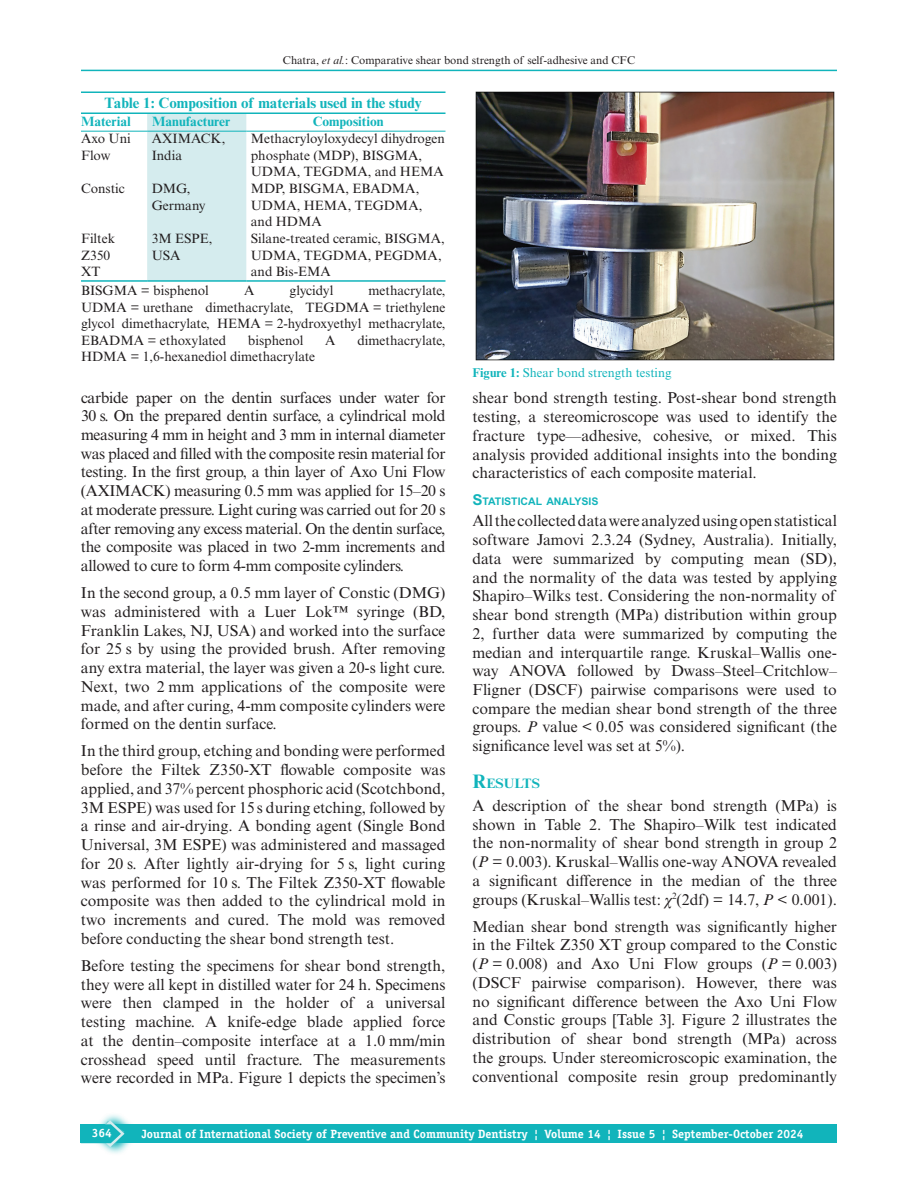
<style>
.page{position:relative;width:918px;height:1188px;background:#fff}
.page>*{position:absolute;margin:0;border:0;box-sizing:border-box;transform-origin:0 0}
.t1{font:15.75px/18.8px "Times New Roman MT Std";color:#231f20;text-align:justify}
.t2{font:700 15px "Times New Roman MT Std";color:#11b4bb}
.t3{font:700 13.65px "Times New Roman MT Std";color:#11b4bb}
.t4{font:13.5px/16.5px "Times New Roman MT Std";color:#231f20}
.t5{font:700 13.5px "Times New Roman MT Std";color:#11b4bb}
.t6{font:12.75px "Times New Roman MT Std";color:#11b4bb}
.t7{font:700 12px "Officina Serif";color:#fff}
.t8{font:11.25px "Times New Roman MT Std";color:#231f20}
.t9{font:700 10.5px "Arial MT Std";color:#11b4bb}
.s1{font-style:italic}
.s2{font-weight:700}
.s3{font-size:15px}
.s4{font-size:19.5px}
.s5{font-family:"Gandhari Unicode";font-style:italic}
</style>
<div class="page">
<div style="left:81px;top:1124px;width:756px;height:19px;background:#11b4bb"></div>
<svg style="left:102px;top:1114px;width:29px;height:40px"></svg>
<svg style="left:81px;top:1120px;width:44px;height:27px"></svg>
<hr style="left:81px;top:70px;width:756px;height:1px;background:#11b4bb">
<hr style="left:81px;top:92px;width:365px;height:1px;background:#11b4bb">
<hr style="left:81px;top:112px;width:365px;height:2px;background:#11b4bb">
<div style="left:147px;top:114px;width:99px;height:166px;background:#d5ecee"></div>
<hr style="left:81px;top:131px;width:66px;height:1px;background:#11b4bb">
<hr style="left:147px;top:131px;width:99px;height:1px;background:#11b4bb">
<hr style="left:246px;top:131px;width:200px;height:1px;background:#11b4bb">
<hr style="left:81px;top:280px;width:66px;height:2px;background:#11b4bb">
<hr style="left:147px;top:280px;width:99px;height:2px;background:#11b4bb">
<hr style="left:246px;top:280px;width:200px;height:2px;background:#11b4bb">
<img style="left:475px;top:92px;width:359px;height:269px">
<p class="t8" style="left:283px;top:54px;width:354px">Chatra, <span class="s1">et al.</span>: Comparative shear bond strength of self-adhesive and CFC</p>
<p class="t2" style="left:105px;top:94px;width:319px">Table 1: Composition of materials used in the study</p>
<p class="t5" style="left:81px;top:113px;width:51px">Material</p>
<p class="t5" style="left:152px;top:113px;width:80px">Manufacturer</p>
<p class="t5" style="left:313px;top:113px;width:72px">Composition</p>
<p class="t4" style="left:81px;top:130px;width:51px">Axo Uni<br>Flow</p>
<p class="t4" style="left:152px;top:130px;width:75px">AXIMACK,<br>India</p>
<p class="t4" style="left:251px;top:130px;width:196px">Methacryloyloxydecyl dihydrogen phosphate (MDP), BISGMA,<br>UDMA, TEGDMA, and HEMA</p>
<p class="t4" style="left:81px;top:180px;width:45px">Constic</p>
<p class="t4" style="left:152px;top:180px;width:56px">DMG,<br>Germany</p>
<p class="t4" style="left:251px;top:180px;width:173px">MDP, BISGMA, EBADMA,<br>UDMA, HEMA, TEGDMA, and HDMA</p>
<p class="t4" style="left:81px;top:231px;width:36px">Filtek<br>Z350<br>XT</p>
<p class="t4" style="left:152px;top:231px;width:62px">3M ESPE,<br>USA</p>
<p class="t4" style="left:251px;top:231px;width:195px">Silane-treated ceramic, BISGMA,<br>UDMA, TEGDMA, PEGDMA, and Bis-EMA</p>
<p class="t4" style="left:81px;top:282px;width:129px">BISGMA = bisphenol</p>
<p class="t4" style="left:244px;top:282px;width:12px">A</p>
<p class="t4" style="left:290px;top:282px;width:45px">glycidyl</p>
<p class="t4" style="left:81px;top:282px;width:366px;text-align:justify;text-indent:287px">methacrylate, UDMA = urethane dimethacrylate, TEGDMA = triethylene glycol dimethacrylate, HEMA = 2-hydroxyethyl methacrylate, EBADMA = ethoxylated</p>
<p class="t4" style="left:248px;top:332px;width:57px">bisphenol</p>
<p class="t4" style="left:325px;top:332px;width:12px">A</p>
<p class="t4" style="left:357px;top:332px;width:90px">dimethacrylate,</p>
<p class="t4" style="left:81px;top:348px;width:236px">HDMA = 1,6-hexanediol dimethacrylate</p>
<p class="t1" style="left:81px;top:388px;width:366px">carbide paper on the dentin surfaces under water for 30 s. On the prepared dentin surface, a cylindrical mold measuring 4 mm in height and 3 mm in internal diameter was placed and filled with the composite resin material for testing. In the first group, a thin layer of Axo Uni Flow (AXIMACK) measuring 0.5 mm was applied for 15–20 s at moderate pressure. Light curing was carried out for 20 s after removing any excess material. On the dentin surface, the composite was placed in two 2-mm increments and allowed to cure to form 4-mm composite cylinders.</p>
<p class="t1" style="left:81px;top:583px;width:366px">In the second group, a 0.5 mm layer of Constic (DMG) was administered with a Luer Lok™ syringe (BD, Franklin Lakes, NJ, USA) and worked into the surface for 25 s by using the provided brush. After removing any extra material, the layer was given a 20-s light cure.<br>Next, two 2 mm applications of the composite were made, and after curing, 4-mm composite cylinders were formed on the dentin surface.</p>
<p class="t1" style="left:81px;top:742px;width:366px">In the third group, etching and bonding were performed before the Filtek Z350-XT flowable composite was applied, and 37% percent phosphoric acid (Scotchbond, 3M ESPE) was used for 15s during etching, followed by a rinse and air-drying. A bonding agent (Single Bond Universal, 3M ESPE) was administered and massaged for 20 s. After lightly air-drying for 5 s, light curing was performed for 10 s. The Filtek Z350-XT flowable composite was then added to the cylindrical mold in two increments and cured. The mold was removed before conducting the shear bond strength test.</p>
<p class="t1" style="left:81px;top:956px;width:366px">Before testing the specimens for shear bond strength, they were all kept in distilled water for 24 h. Specimens were then clamped in the holder of a universal testing machine. A knife-edge blade applied force at the dentin–composite interface at a 1.0 mm/min crosshead speed until fracture. The measurements were recorded in MPa. Figure 1 depicts the specimen’s</p>
<p class="t6" style="left:472px;top:366px;width:201px"><span class="s2">Figure 1:</span> Shear bond strength testing</p>
<p class="t1" style="left:472px;top:389px;width:366px">shear bond strength testing. Post-shear bond strength testing, a stereomicroscope was used to identify the fracture type—adhesive, cohesive, or mixed. This analysis provided additional insights into the bonding characteristics of each composite material.</p>
<p class="t9" style="left:472px;top:495px;width:127px"><span class="s3">S</span>TATISTICAL ANALYSIS</p>
<p class="t1" style="left:472px;top:512px;width:366px">All the collected data were analyzed using open statistical software Jamovi 2.3.24 (Sydney, Australia). Initially, data were summarized by computing mean (SD), and the normality of the data was tested by applying Shapiro–Wilks test. Considering the non-normality of shear bond strength (MPa) distribution within group 2, further data were summarized by computing the median and interquartile range. Kruskal–Wallis one&shy;way ANOVA followed by Dwass–Steel–Critchlow– Fligner (DSCF) pairwise comparisons were used to compare the median shear bond strength of the three groups. <span class="s1">P</span> value &lt; 0.05 was considered significant (the significance level was set at 5%).</p>
<p class="t3" style="left:472px;top:775px;width:69px"><span class="s4">R</span>ESULTS</p>
<p class="t1" style="left:472px;top:796px;width:366px">A description of the shear bond strength (MPa) is shown in Table 2. The Shapiro–Wilk test indicated the non-normality of shear bond strength in group 2 (<span class="s1">P</span> = 0.003). Kruskal–Wallis one-way ANOVA revealed a significant difference in the median of the three groups (Kruskal–Wallis test: <span class="s5">χ</span><sup>2</sup>(2df) = 14.7, <span class="s1">P</span> &lt; 0.001).</p>
<p class="t1" style="left:472px;top:917px;width:366px">Median shear bond strength was significantly higher in the Filtek Z350 XT group compared to the Constic (<span class="s1">P</span> = 0.008) and Axo Uni Flow groups (<span class="s1">P</span> = 0.003) (DSCF pairwise comparison). However, there was no significant difference between the Axo Uni Flow and Constic groups [Table 3]. Figure 2 illustrates the distribution of shear bond strength (MPa) across the groups. Under stereomicroscopic examination, the conventional composite resin group predominantly</p>
<p class="t7" style="left:92px;top:1126px;width:22px">364</p>
<p class="t7" style="left:142px;top:1126px;width:663px">Journal of International Society of Preventive and Community Dentistry ¦ Volume 14 ¦ Issue 5 ¦ September-October 2024</p>
</div>
